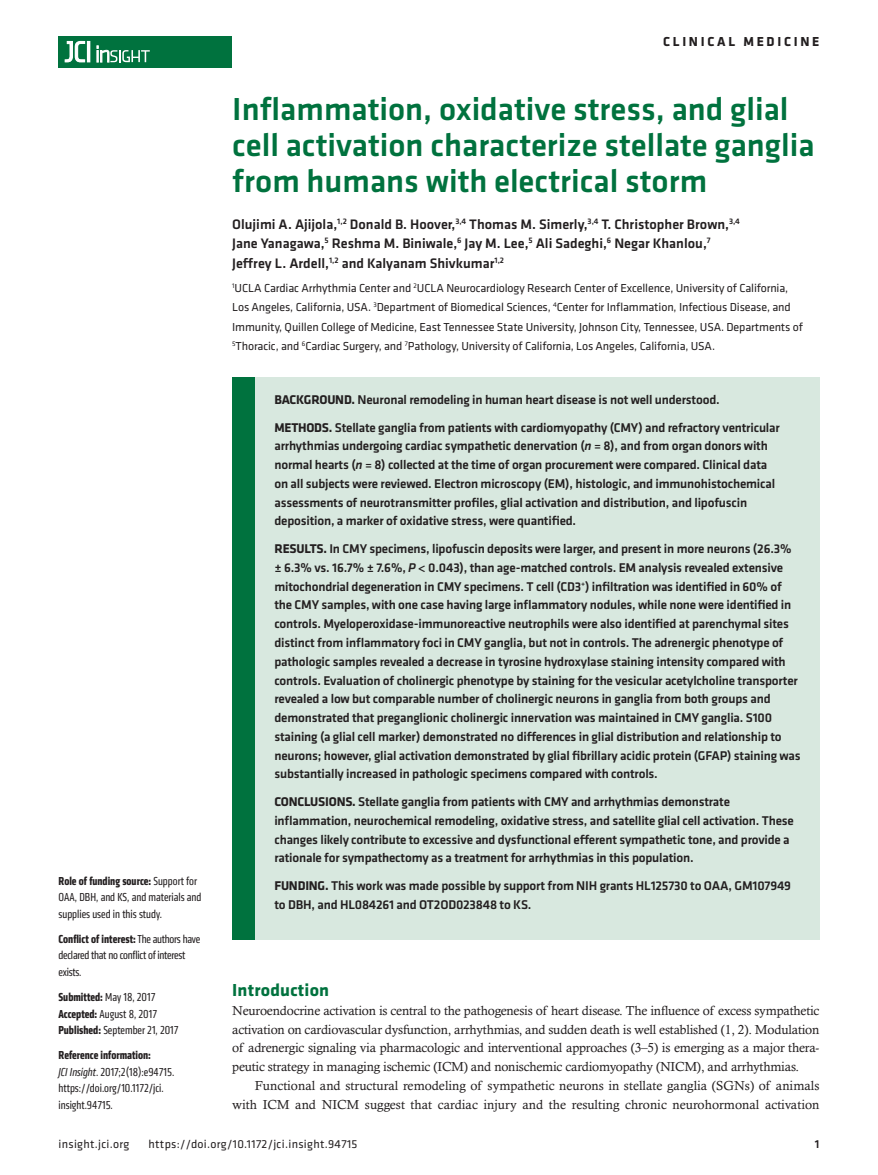
<style>
.page{position:relative;width:878px;height:1175px;background:#fff}
.page>*{position:absolute;margin:0;border:0;box-sizing:border-box;transform-origin:0 0}
.t1{font:500 33px/36px "Klavika Basic";color:#00723e}
.t2{font:700 18px "Klavika";letter-spacing:.01em;color:#00723e}
.t3{font:500 14.25px/19.5px "Klavika Basic";color:#231f20}
.t4{font:700 13.5px "Klavika Basic";letter-spacing:.2em;color:#231f20}
.t5{font:500 13.2px/18.8px "Klavika Basic";letter-spacing:-.015em;color:#231f20}
.t6{font:13.2px/18.8px "Calisto MT Std";color:#231f20;text-align:justify}
.t7{font:12px/19.5px "Klavika";letter-spacing:-.01em;color:#231f20}
.t8{font:condensed 12px/16.5px "Klavika";color:#231f20}
.t9{font:condensed 12px/16.5px "Klavika";letter-spacing:-.02em;color:#231f20}
.t10{font:12px "Klavika Basic";letter-spacing:.025em;color:#231f20}
.t11{font:500 12px "Klavika Basic";color:#231f20}
.s1{font-weight:700}
.s2{font-style:italic}
</style>
<div class="page">
<div style="left:59px;top:36px;width:173px;height:31px;background:#00723e"></div>
<hr style="left:87px;top:41px;width:3px;height:21px;background:#fff">
<svg style="left:64px;top:41px;width:21px;height:22px"></svg>
<svg style="left:97px;top:46px;width:53px;height:16px"></svg>
<div style="left:232px;top:377px;width:587px;height:562px;background:#d8e8df"></div>
<div style="left:232px;top:377px;width:22px;height:562px;background:#00723e"></div>
<p class="t4" style="left:663px;top:32px;width:158px">CLINICAL MEDICINE</p>
<p class="t8" style="left:59px;top:872px;width:144px"><span class="s1">Role of funding source:</span> Support for<br>OAA, DBH, and KS, and materials and supplies used in this study.</p>
<p class="t9" style="left:59px;top:930px;width:143px"><span class="s1">Conflict of interest:</span> The authors have declared that no conflict of interest exists.</p>
<p class="t8" style="left:59px;top:988px;width:121px"><span class="s1">Submitted:</span> May 18, 2017<br><span class="s1">Accepted:</span> August 8, 2017<br><span class="s1">Published:</span> September 21, 2017</p>
<p class="t8" style="left:59px;top:1046px;width:117px"><span class="s1">Reference information:<br></span><span class="s2">JCI Insight</span>. 2017;2(18):e94715. https://doi.org/10.1172/jci. insight.94715.</p>
<h1 class="t1" style="left:232px;top:91px;width:584px">Inflammation, oxidative stress, and glial cell activation characterize stellate ganglia from humans with electrical storm</h1>
<p class="t3" style="left:232px;top:214px;width:509px">Olujimi A. Ajijola,<sup>1,2</sup> Donald B. Hoover,<sup>3,4</sup> Thomas M. Simerly,<sup>3,4</sup> T. Christopher Brown,<sup>3,4<br></sup>Jane Yanagawa,<sup>5</sup> Reshma M. Biniwale,<sup>6</sup> Jay M. Lee,<sup>5</sup> Ali Sadeghi,<sup>6</sup> Negar Khanlou,<sup>7<br></sup>Jeffrey L. Ardell,<sup>1,2</sup> and Kalyanam Shivkumar<sup>1,2</sup></p>
<p class="t7" style="left:232px;top:277px;width:572px"><sup>1</sup>UCLA Cardiac Arrhythmia Center and <sup>2</sup>UCLA Neurocardiology Research Center of Excellence, University of California, Los Angeles, California, USA. <sup>3</sup>Department of Biomedical Sciences, <sup>4</sup>Center for Inflammation, Infectious Disease, and Immunity, Quillen College of Medicine, East Tennessee State University, Johnson City, Tennessee, USA. Departments of <sup>5</sup>Thoracic, and <sup>6</sup>Cardiac Surgery, and <sup>7</sup>Pathology, University of California, Los Angeles, California, USA.</p>
<p class="t5" style="left:274px;top:385px;width:507px;line-height:27.8px"><span class="s1">BACKGROUND.</span> Neuronal remodeling in human heart disease is not well understood.<br><span class="s1">METHODS.</span> Stellate ganglia from patients with cardiomyopathy (CMY) and refractory ventricular</p>
<p class="t5" style="left:274px;top:436px;width:502px">arrhythmias undergoing cardiac sympathetic denervation (<span class="s2">n</span> = 8), and from organ donors with normal hearts (<span class="s2">n</span> = 8) collected at the time of organ procurement were compared. Clinical data on all subjects were reviewed. Electron microscopy (EM), histologic, and immunohistochemical assessments of neurotransmitter profiles, glial activation and distribution, and lipofuscin deposition, a marker of oxidative stress, were quantified.</p>
<p class="t5" style="left:274px;top:539px;width:527px"><span class="s1">RESULTS.</span> In CMY specimens, lipofuscin deposits were larger, and present in more neurons (26.3% ± 6.3% vs. 16.7% ± 7.6%, <span class="s2">P</span> &lt; 0.043), than age-matched controls. EM analysis revealed extensive mitochondrial degeneration in CMY specimens. T cell (CD3<sup>+</sup>) infiltration was identified in 60% of the CMY samples, with one case having large inflammatory nodules, while none were identified in controls. Myeloperoxidase-immunoreactive neutrophils were also identified at parenchymal sites distinct from inflammatory foci in CMY ganglia, but not in controls. The adrenergic phenotype of pathologic samples revealed a decrease in tyrosine hydroxylase staining intensity compared with controls. Evaluation of cholinergic phenotype by staining for the vesicular acetylcholine transporter revealed a low but comparable number of cholinergic neurons in ganglia from both groups and demonstrated that preganglionic cholinergic innervation was maintained in CMY ganglia. S100 staining (a glial cell marker) demonstrated no differences in glial distribution and relationship to neurons; however, glial activation demonstrated by glial fibrillary acidic protein (GFAP) staining was substantially increased in pathologic specimens compared with controls.</p>
<p class="t5" style="left:274px;top:792px;width:521px"><span class="s1">CONCLUSIONS.</span> Stellate ganglia from patients with CMY and arrhythmias demonstrate inflammation, neurochemical remodeling, oxidative stress, and satellite glial cell activation. These changes likely contribute to excessive and dysfunctional efferent sympathetic tone, and provide a rationale for sympathectomy as a treatment for arrhythmias in this population.</p>
<p class="t5" style="left:274px;top:876px;width:518px"><span class="s1">FUNDING.</span> This work was made possible by support from NIH grants HL125730 to OAA, GM107949 to DBH, and HL084261 and OT2OD023848 to KS.</p>
<h2 class="t2" style="left:232px;top:977px;width:98px">Introduction</h2>
<p class="t6" style="left:232px;top:1000px;width:588px">Neuroendocrine activation is central to the pathogenesis of heart disease. The influence of excess sympathetic activation on cardiovascular dysfunction, arrhythmias, and sudden death is well established (1, 2). Modulation of adrenergic signaling via pharmacologic and interventional approaches (3–5) is emerging as a major thera&shy;peutic strategy in managing ischemic (ICM) and nonischemic cardiomyopathy (NICM), and arrhythmias.</p>
<p class="t6" style="left:232px;top:1076px;width:588px;text-align:right">Functional and structural remodeling of sympathetic neurons in stellate ganglia (SGNs) of animals with ICM and NICM suggest that cardiac injury and the resulting chronic neurohormonal activation</p>
<p class="t10" style="left:58px;top:1135px;width:72px">insight.jci.org</p>
<p class="t10" style="left:148px;top:1135px;width:210px">https://doi.org/10.1172/jci.insight.94715</p>
<p class="t11" style="left:814px;top:1135px;width:6px">1</p>
</div>
